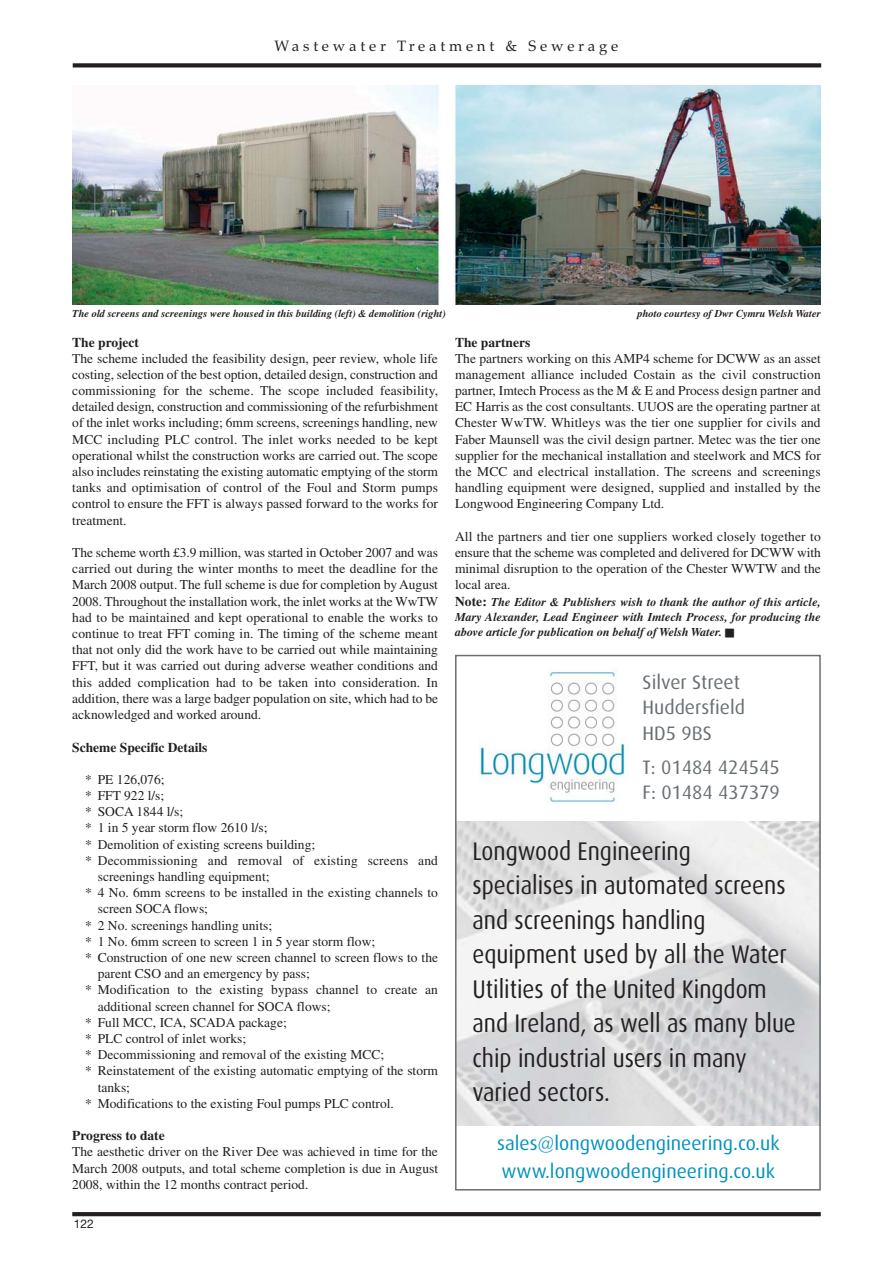
<style>
.page{position:relative;width:893px;height:1263px;background:#fff}
.page>*{position:absolute;margin:0;border:0;box-sizing:border-box;transform-origin:0 0}
.t1{font:25.5px/34.5px "Dax";color:#231f20;scale:.9 1}
.t2{font:19.5px/28.5px "Dax";color:#0092bd}
.t3{font:19.5px/25.5px "Dax";color:#686f73}
.t4{font:15px "Palatino";letter-spacing:.25em;color:#231f20}
.t5{font:13.5px/16.2px "Times";color:#231f20;text-align:justify}
.t6{font:700 13.5px "Times";color:#231f20}
.t7{font:italic 700 12px/15.3px "Times";color:#231f20;text-align:justify}
.t8{font:12px "Helvetica Neue";color:#231f20}
.t9{font:italic 700 10.5px "Times";color:#231f20}
.s1{font-style:normal;font-size:13.5px}
</style>
<div class="page">
<svg style="left:73px;top:63px;width:748px;height:4px;background:#322f2f"></svg>
<svg style="left:72px;top:1212px;width:749px;height:4px;background:#262223"></svg>
<img style="left:458px;top:821px;width:360px;height:305px">
<div style="left:455px;top:655px;width:366px;height:536px;border:2px solid #686f73"></div>
<img style="left:479px;top:669px;width:149px;height:135px">
<img style="left:72px;top:85px;width:749px;height:219px">
<p class="t4" style="left:275px;top:40px;width:345px">Wastewater Treatment &amp; Sewerage</p>
<p class="t9" style="left:72px;top:310px;width:375px">The old screens and screenings were housed in this building (left) &amp; demolition (right)</p>
<p class="t6" style="left:72px;top:337px;width:68px">The project</p>
<p class="t5" style="left:72px;top:351px;width:367px">The scheme included the feasibility design, peer review, whole life costing, selection of the best option, detailed design, construction and commissioning for the scheme. The scope included feasibility, detailed design, construction and commissioning of the refurbishment of the inlet works including; 6mm screens, screenings handling, new MCC including PLC control. The inlet works needed to be kept operational whilst the construction works are carried out. The scope also includes reinstating the existing automatic emptying of the storm tanks and optimisation of control of the Foul and Storm pumps control to ensure the FFT is always passed forward to the works for treatment.</p>
<p class="t5" style="left:72px;top:546px;width:367px">The scheme worth £3.9 million, was started in October 2007 and was carried out during the winter months to meet the deadline for the March 2008 output. The full scheme is due for completion by August 2008. Throughout the installation work, the inlet works at the WwTW had to be maintained and kept operational to enable the works to continue to treat FFT coming in. The timing of the scheme meant that not only did the work have to be carried out while maintaining FFT, but it was carried out during adverse weather conditions and this added complication had to be taken into consideration. In addition, there was a large badger population on site, which had to be acknowledged and worked around.</p>
<p class="t6" style="left:72px;top:742px;width:137px">Scheme Specific Details</p>
<p class="t5" style="left:85px;top:772px;width:81px">* PE 126,076;</p>
<p class="t5" style="left:85px;top:789px;width:81px">* FFT 922 l/s;</p>
<p class="t5" style="left:85px;top:805px;width:100px">* SOCA 1844 l/s;</p>
<p class="t5" style="left:85px;top:821px;width:184px">* 1 in 5 year storm flow 2610 l/s;</p>
<p class="t5" style="left:85px;top:837px;width:232px">* Demolition of existing screens building;</p>
<p class="t5" style="left:85px;top:853px;width:354px">* Decommissioning and removal of existing screens and</p>
<p class="t5" style="left:98px;top:870px;width:173px">screenings handling equipment;</p>
<p class="t5" style="left:85px;top:886px;width:354px">* 4 No. 6mm screens to be installed in the existing channels to</p>
<p class="t5" style="left:98px;top:902px;width:112px">screen SOCA flows;</p>
<p class="t5" style="left:85px;top:918px;width:189px">* 2 No. screenings handling units;</p>
<p class="t5" style="left:85px;top:934px;width:292px">* 1 No. 6mm screen to screen 1 in 5 year storm flow;</p>
<p class="t5" style="left:85px;top:951px;width:354px">* Construction of one new screen channel to screen flows to the</p>
<p class="t5" style="left:98px;top:967px;width:213px">parent CSO and an emergency by pass;</p>
<p class="t5" style="left:85px;top:983px;width:354px">* Modification to the existing bypass channel to create an</p>
<p class="t5" style="left:98px;top:999px;width:234px">additional screen channel for SOCA flows;</p>
<p class="t5" style="left:85px;top:1015px;width:203px">* Full MCC, ICA, SCADA package;</p>
<p class="t5" style="left:85px;top:1032px;width:163px">* PLC control of inlet works;</p>
<p class="t5" style="left:85px;top:1048px;width:301px">* Decommissioning and removal of the existing MCC;</p>
<p class="t5" style="left:85px;top:1064px;width:355px">* Reinstatement of the existing automatic emptying of the storm</p>
<p class="t5" style="left:98px;top:1080px;width:34px">tanks;</p>
<p class="t5" style="left:85px;top:1096px;width:310px">* Modifications to the existing Foul pumps PLC control.</p>
<p class="t6" style="left:72px;top:1131px;width:94px">Progress to date</p>
<p class="t5" style="left:72px;top:1145px;width:367px">The aesthetic driver on the River Dee was achieved in time for the March 2008 outputs, and total scheme completion is due in August 2008, within the 12 months contract period.</p>
<p class="t9" style="left:637px;top:310px;width:185px">photo courtesy of Dwr Cymru Welsh Water</p>
<p class="t6" style="left:455px;top:337px;width:77px">The partners</p>
<p class="t5" style="left:455px;top:351px;width:367px">The partners working on this AMP4 scheme for DCWW as an asset management alliance included Costain as the civil construction partner, Imtech Process as the M &amp; E and Process design partner and EC Harris as the cost consultants. UUOS are the operating partner at Chester WwTW. Whitleys was the tier one supplier for civils and Faber Maunsell was the civil design partner. Metec was the tier one supplier for the mechanical installation and steelwork and MCS for the MCC and electrical installation. The screens and screenings handling equipment were designed, supplied and installed by the Longwood Engineering Company Ltd.</p>
<p class="t5" style="left:455px;top:529px;width:367px">All the partners and tier one suppliers worked closely together to ensure that the scheme was completed and delivered for DCWW with minimal disruption to the operation of the Chester WWTW and the local area.</p>
<p class="t7" style="left:455px;top:595px;width:367px"><span class="s1">Note:</span> The Editor &amp; Publishers wish to thank the author of this article, Mary Alexander, Lead Engineer with Imtech Process, for producing the above article for publication on behalf of Welsh Water. ■</p>
<h2 class="t3" style="left:643px;top:671px;width:104px">Silver Street<br>Huddersfield<br>HD5 9BS</h2>
<h2 class="t3" style="left:643px;top:756px;width:139px">T: 01484 424545<br>F: 01484 437379</h2>
<h1 class="t1" style="left:472px;top:835px;width:361px">Longwood Engineering specialises in automated screens and screenings handling equipment used by all the Water<br>Utilities of the United Kingdom and Ireland, as well as many blue chip industrial users in many varied sectors.</h1>
<h2 class="t2" style="left:497px;top:1130px;width:284px">sales@longwoodengineering.co.uk www.longwoodengineering.co.uk</h2>
<p class="t8" style="left:74px;top:1220px;width:21px">122</p>
</div>
